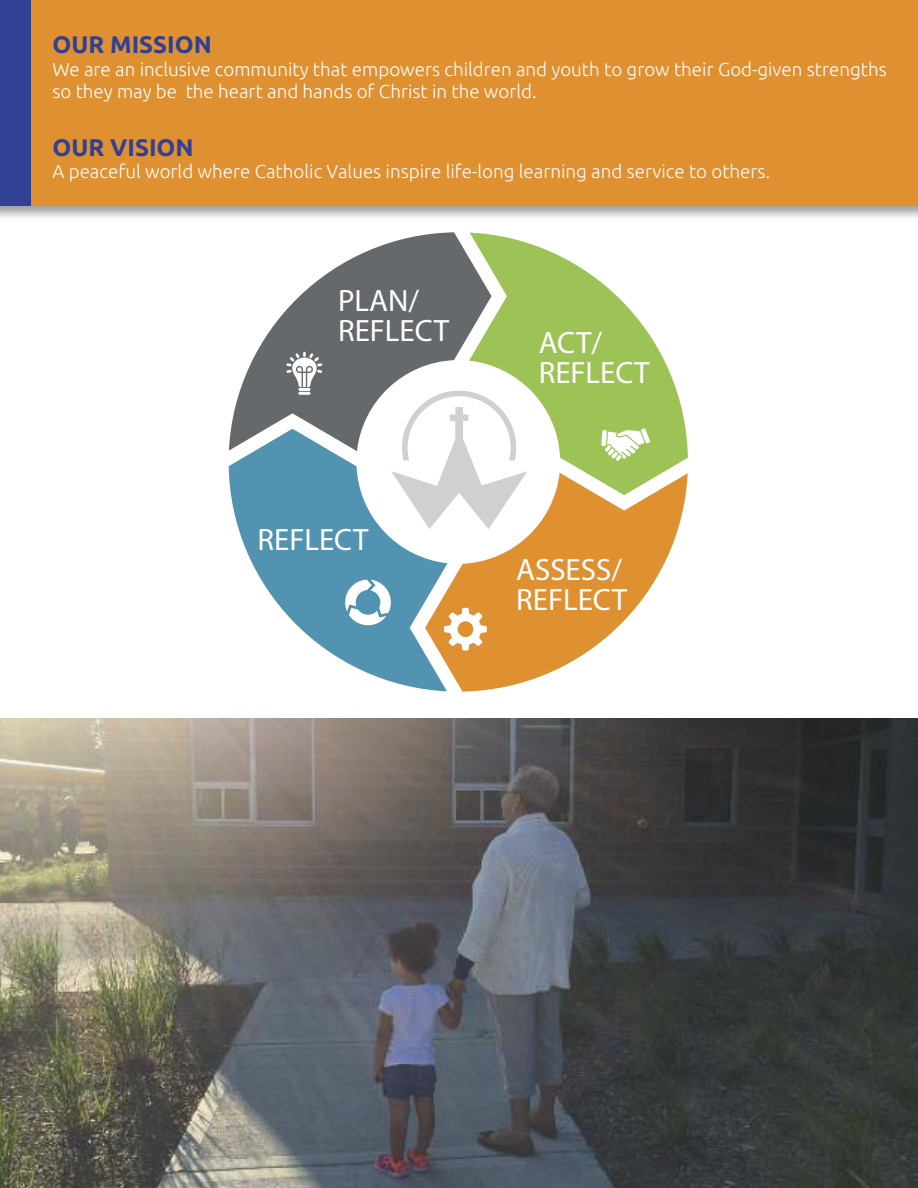
<style>
.page{position:relative;width:918px;height:1188px;background:#fff}
.page>*{position:absolute;margin:0;border:0;box-sizing:border-box;transform-origin:0 0}
.t1{font:30.9px/29.5px "Myriad Pro";color:#fefefe}
.t2{font:300 30.3px/28.8px "Ubuntu";color:#fefefe}
.t3{font:700 24px "Ubuntu";color:#304195}
.t4{font:300 18.75px/22.5px "Ubuntu";color:#fefefe}
</style>
<div class="page">
<hr style="left:915px;top:720px;width:3px;height:468px;background:#304195">
<div style="left:0;top:0;width:917px;height:206px;background:#df9031"></div>
<img style="left:0;top:719px;width:917px;height:469px">
<div style="left:0;top:0;width:31px;height:206px;background:#304195"></div>
<svg style="left:448px;top:451px;width:21px;height:22px"></svg>
<svg style="left:229px;top:451px;width:219px;height:239px;fill:#5293b1"></svg>
<svg style="left:425px;top:473px;width:261px;height:219px;fill:#df9031"></svg>
<svg style="left:469px;top:234px;width:219px;height:261px;fill:#9dc357"></svg>
<svg style="left:229px;top:232px;width:263px;height:219px;fill:#66696b"></svg>
<svg style="left:286px;top:352px;width:36px;height:43px"></svg>
<svg style="left:601px;top:428px;width:49px;height:33px"></svg>
<svg style="left:345px;top:580px;width:46px;height:45px"></svg>
<svg style="left:444px;top:608px;width:43px;height:43px"></svg>
<p class="t3" style="left:52px;top:30px;width:161px">OUR MISSION</p>
<p class="t4" style="left:52px;top:57px;width:836px">We are an inclusive community that empowers children and youth to grow their God-given strengths so they may be the heart and hands of Christ in the world.</p>
<p class="t3" style="left:52px;top:132px;width:143px">OUR VISION</p>
<p class="t4" style="left:52px;top:160px;width:719px">A peaceful world where Catholic Values inspire life-long learning and service to others.</p>
<h1 class="t1" style="left:338px;top:289px;width:112px">PLAN/<br>REFLECT</h1>
<h2 class="t2" style="left:314px;top:295px;width:98px">Plan/<br>Reflect</h2>
<h1 class="t1" style="left:258px;top:528px;width:112px">REFLECT</h1>
<h1 class="t1" style="left:539px;top:331px;width:112px">ACT/<br>REFLECT</h1>
<h1 class="t1" style="left:516px;top:558px;width:112px">ASSESS/<br>REFLECT</h1>
</div>
